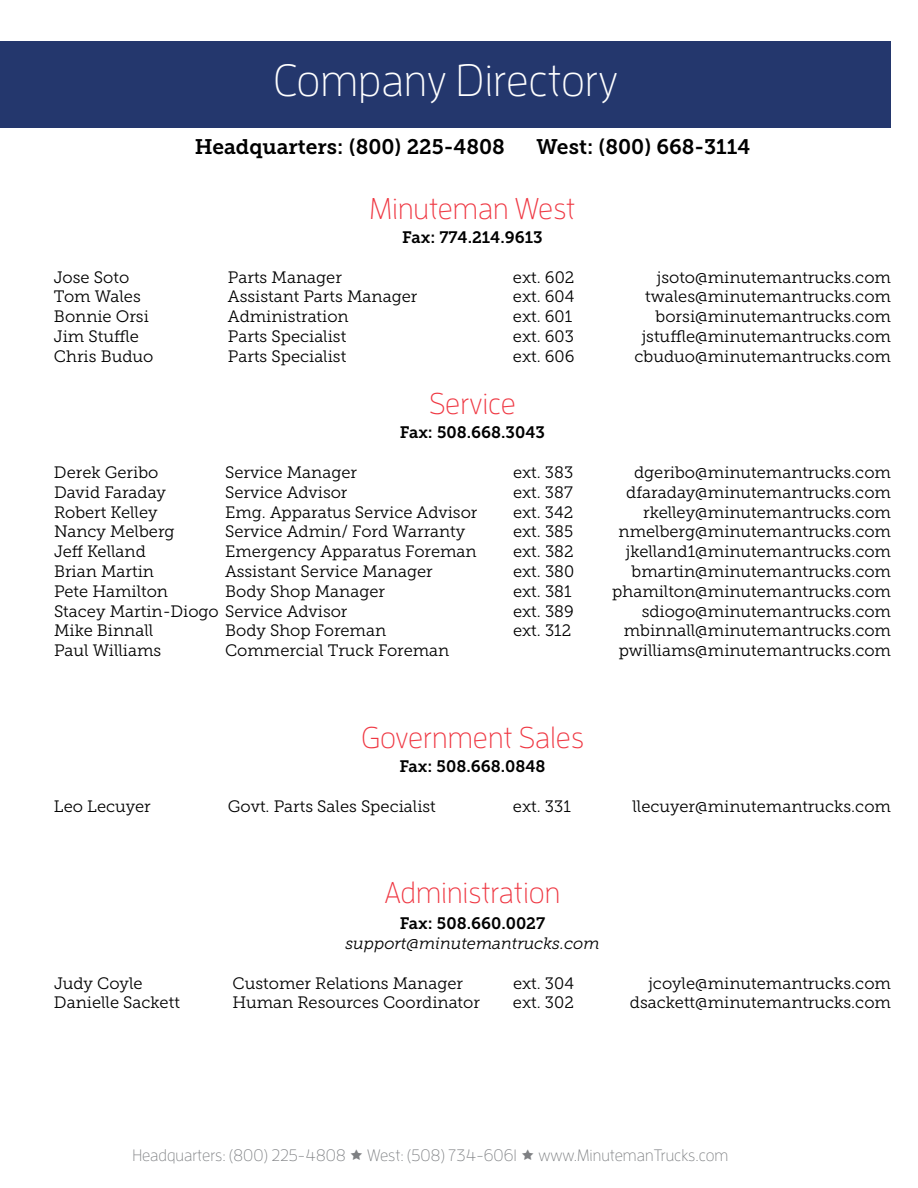
<style>
.page{position:relative;width:918px;height:1188px;background:#fff}
.page>*{position:absolute;margin:0;border:0;box-sizing:border-box;transform-origin:0 0}
.t1{font:300 45px "Enzo OT";color:#fff}
.t2{font:300 30px "Enzo OT";color:#ef3742}
.t3{font:21px "Museo Slab 700";color:#000}
.t4{font:16.5px "Museo Slab 300";color:#000}
.t5{font:300 16.5px "Enzo OT";color:#7e8083}
.t6{font:16.5px "Museo Slab 700";color:#000}
.t7{font:italic 16.5px "Museo Slab 300";color:#000}
</style>
<div class="page">
<div style="left:0;top:41px;width:891px;height:86px;background:#24376d"></div>
<h1 class="t1" style="left:273px;top:53px;width:346px">Company Directory</h1>
<p class="t3" style="left:195px;top:135px;width:312px">Headquarters: (800) 225-4808</p>
<p class="t3" style="left:536px;top:135px;width:215px">West: (800) 668-3114</p>
<h2 class="t2" style="left:369px;top:191px;width:208px">Minuteman West</h2>
<p class="t6" style="left:402px;top:228px;width:142px">Fax: 774.214.9613</p>
<p class="t4" style="left:54px;top:268px;width:77px">Jose Soto</p>
<p class="t4" style="left:228px;top:268px;width:115px">Parts Manager</p>
<p class="t4" style="left:513px;top:268px;width:63px">ext. 602</p>
<p class="t4" style="left:657px;top:268px;width:236px">jsoto@minutemantrucks.com</p>
<p class="t4" style="left:54px;top:288px;width:88px">Tom Wales</p>
<p class="t4" style="left:228px;top:288px;width:191px">Assistant Parts Manager</p>
<p class="t4" style="left:513px;top:288px;width:63px">ext. 604</p>
<p class="t4" style="left:645px;top:288px;width:247px">twales@minutemantrucks.com</p>
<p class="t4" style="left:54px;top:308px;width:96px">Bonnie Orsi</p>
<p class="t4" style="left:228px;top:308px;width:122px">Administration</p>
<p class="t4" style="left:513px;top:308px;width:61px">ext. 601</p>
<p class="t4" style="left:656px;top:308px;width:237px">borsi@minutemantrucks.com</p>
<p class="t4" style="left:54px;top:327px;width:86px">Jim Stuffle</p>
<p class="t4" style="left:228px;top:327px;width:120px">Parts Specialist</p>
<p class="t4" style="left:513px;top:327px;width:63px">ext. 603</p>
<p class="t4" style="left:642px;top:327px;width:251px">jstuffle@minutemantrucks.com</p>
<p class="t4" style="left:54px;top:347px;width:101px">Chris Buduo</p>
<p class="t4" style="left:228px;top:347px;width:120px">Parts Specialist</p>
<p class="t4" style="left:513px;top:347px;width:63px">ext. 606</p>
<p class="t4" style="left:634px;top:347px;width:258px">cbuduo@minutemantrucks.com</p>
<h2 class="t2" style="left:429px;top:385px;width:88px">Service</h2>
<p class="t6" style="left:400px;top:423px;width:147px">Fax: 508.668.3043</p>
<p class="t4" style="left:54px;top:463px;width:106px">Derek Geribo</p>
<p class="t4" style="left:225px;top:463px;width:134px">Service Manager</p>
<p class="t4" style="left:513px;top:463px;width:62px">ext. 383</p>
<p class="t4" style="left:634px;top:463px;width:258px">dgeribo@minutemantrucks.com</p>
<p class="t4" style="left:54px;top:483px;width:114px">David Faraday</p>
<p class="t4" style="left:225px;top:483px;width:124px">Service Advisor</p>
<p class="t4" style="left:513px;top:483px;width:61px">ext. 387</p>
<p class="t4" style="left:626px;top:483px;width:266px">dfaraday@minutemantrucks.com</p>
<p class="t4" style="left:54px;top:503px;width:105px">Robert Kelley</p>
<p class="t4" style="left:225px;top:503px;width:254px">Emg. Apparatus Service Advisor</p>
<p class="t4" style="left:513px;top:503px;width:62px">ext. 342</p>
<p class="t4" style="left:643px;top:503px;width:249px">rkelley@minutemantrucks.com</p>
<p class="t4" style="left:54px;top:523px;width:122px">Nancy Melberg</p>
<p class="t4" style="left:225px;top:523px;width:242px">Service Admin/ Ford Warranty</p>
<p class="t4" style="left:513px;top:523px;width:62px">ext. 385</p>
<p class="t4" style="left:619px;top:523px;width:274px">nmelberg@minutemantrucks.com</p>
<p class="t4" style="left:54px;top:543px;width:93px">Jeff Kelland</p>
<p class="t4" style="left:225px;top:543px;width:253px">Emergency Apparatus Foreman</p>
<p class="t4" style="left:513px;top:543px;width:62px">ext. 382</p>
<p class="t4" style="left:626px;top:543px;width:267px">jkelland1@minutemantrucks.com</p>
<p class="t4" style="left:54px;top:562px;width:102px">Brian Martin</p>
<p class="t4" style="left:225px;top:562px;width:209px">Assistant Service Manager</p>
<p class="t4" style="left:513px;top:562px;width:63px">ext. 380</p>
<p class="t4" style="left:632px;top:562px;width:261px">bmartin@minutemantrucks.com</p>
<p class="t4" style="left:54px;top:582px;width:115px">Pete Hamilton</p>
<p class="t4" style="left:225px;top:582px;width:162px">Body Shop Manager</p>
<p class="t4" style="left:513px;top:582px;width:60px">ext. 381</p>
<p class="t4" style="left:612px;top:582px;width:280px">phamilton@minutemantrucks.com</p>
<p class="t4" style="left:54px;top:602px;width:295px">Stacey Martin-Diogo Service Advisor</p>
<p class="t4" style="left:513px;top:602px;width:62px">ext. 389</p>
<p class="t4" style="left:642px;top:602px;width:251px">sdiogo@minutemantrucks.com</p>
<p class="t4" style="left:54px;top:622px;width:101px">Mike Binnall</p>
<p class="t4" style="left:225px;top:622px;width:163px">Body Shop Foreman</p>
<p class="t4" style="left:513px;top:622px;width:60px">ext. 312</p>
<p class="t4" style="left:624px;top:622px;width:269px">mbinnall@minutemantrucks.com</p>
<p class="t4" style="left:54px;top:642px;width:109px">Paul Williams</p>
<p class="t4" style="left:225px;top:642px;width:226px">Commercial Truck Foreman</p>
<p class="t4" style="left:619px;top:642px;width:274px">pwilliams@minutemantrucks.com</p>
<h2 class="t2" style="left:361px;top:720px;width:224px">Government Sales</h2>
<p class="t6" style="left:399px;top:757px;width:148px">Fax: 508.668.0848</p>
<p class="t4" style="left:54px;top:797px;width:98px">Leo Lecuyer</p>
<p class="t4" style="left:228px;top:797px;width:209px">Govt. Parts Sales Specialist</p>
<p class="t4" style="left:513px;top:797px;width:59px">ext. 331</p>
<p class="t4" style="left:632px;top:797px;width:260px">llecuyer@minutemantrucks.com</p>
<h2 class="t2" style="left:385px;top:875px;width:177px">Administration</h2>
<p class="t6" style="left:400px;top:914px;width:147px">Fax: 508.660.0027</p>
<p class="t7" style="left:345px;top:934px;width:256px">support@minutemantrucks.com</p>
<p class="t4" style="left:54px;top:974px;width:90px">Judy Coyle</p>
<p class="t4" style="left:233px;top:974px;width:232px">Customer Relations Manager</p>
<p class="t4" style="left:513px;top:974px;width:63px">ext. 304</p>
<p class="t4" style="left:648px;top:974px;width:244px">jcoyle@minutemantrucks.com</p>
<p class="t4" style="left:54px;top:994px;width:127px">Danielle Sackett</p>
<p class="t4" style="left:232px;top:994px;width:249px">Human Resources Coordinator</p>
<p class="t4" style="left:513px;top:994px;width:62px">ext. 302</p>
<p class="t4" style="left:630px;top:994px;width:263px">dsackett@minutemantrucks.com</p>
<p class="t5" style="left:132px;top:1145px;width:215px">Headquarters: (800) 225-4808</p>
<p class="t5" style="left:367px;top:1145px;width:151px">West: (508) 734-6061</p>
<p class="t5" style="left:538px;top:1145px;width:192px">www.MinutemanTrucks.com</p>
</div>
